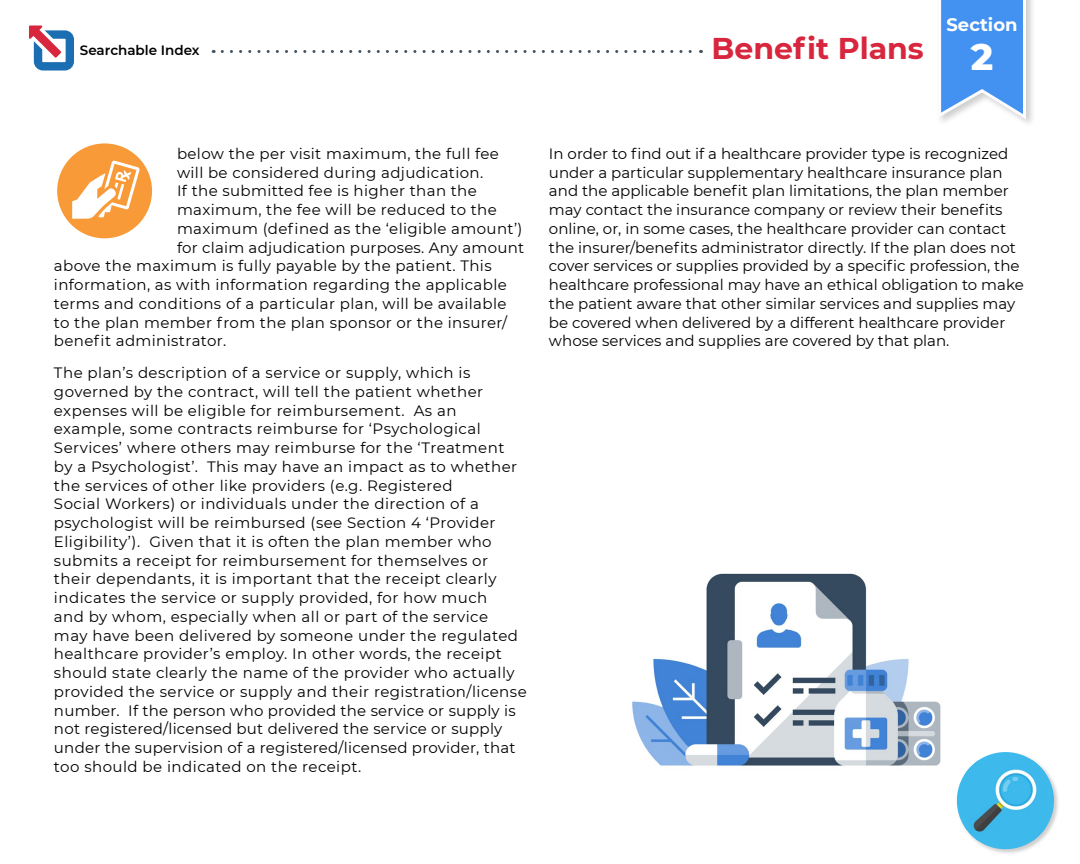
<style>
.page{position:relative;width:1080px;height:864px;background:#fff}
.page>*{position:absolute;margin:0;border:0;box-sizing:border-box;transform-origin:0 0}
.t1{font:800 37.5px "Montserrat";color:#fff}
.t2{font:700 30px "Montserrat";color:#d7263d}
.t3{font:700 18px "Montserrat";color:#fff}
.t4{font:15px/18.8px "Montserrat";letter-spacing:.025em;color:#000}
.t5{font:15px/18.8px "Montserrat";color:#000}
.t6{font:600 13.5px "Montserrat";color:#000}
</style>
<div class="page">
<div style="left:936px;top:0;width:100px;height:129px;background:#000;opacity:.2"></div>
<svg style="left:936px;top:0;width:92px;height:122px"></svg>
<img style="left:632px;top:573px;width:309px;height:193px">
<div style="left:57px;top:143px;width:95px;height:95px;background:#f89a37;border-radius:50%"></div>
<svg style="left:72px;top:160px;width:68px;height:59px"></svg>
<div style="left:956px;top:751px;width:104px;height:104px;background:#000;opacity:.2"></div>
<div style="left:957px;top:752px;width:97px;height:97px;background:#3db9ec;border-radius:50%"></div>
<img style="left:965px;top:760px;width:80px;height:81px">
<svg style="left:222px;top:50px;width:479px;height:3px"></svg>
<svg style="left:29px;top:25px;width:45px;height:46px"></svg>
<p class="t6" style="left:80px;top:41px;width:121px">Searchable Index</p>
<h2 class="t2" style="left:711px;top:27px;width:214px">Benefit Plans</h2>
<p class="t3" style="left:947px;top:12px;width:73px">Section</p>
<h1 class="t1" style="left:971px;top:29px;width:24px">2</h1>
<p class="t4" style="left:177px;top:144px;width:323px">below the per visit maximum, the full fee</p>
<p class="t4" style="left:177px;top:163px;width:308px">will be considered during adjudication.</p>
<p class="t4" style="left:177px;top:181px;width:301px">If the submitted fee is higher than the</p>
<p class="t4" style="left:177px;top:200px;width:321px">maximum, the fee will be reduced to the</p>
<p class="t4" style="left:177px;top:219px;width:347px">maximum (defined as the ‘eligible amount’)</p>
<p class="t4" style="left:177px;top:238px;width:349px">for claim adjudication purposes. Any amount</p>
<p class="t4" style="left:54px;top:256px;width:439px">above the maximum is fully payable by the patient. This</p>
<p class="t4" style="left:54px;top:275px;width:454px">information, as with information regarding the applicable</p>
<p class="t4" style="left:54px;top:294px;width:454px">terms and conditions of a particular plan, will be available</p>
<p class="t4" style="left:54px;top:313px;width:455px">to the plan member from the plan sponsor or the insurer/</p>
<p class="t4" style="left:54px;top:331px;width:174px">benefit administrator.</p>
<p class="t4" style="left:54px;top:363px;width:474px">The plan’s description of a service or supply, which is governed by the contract, will tell the patient whether expenses will be eligible for reimbursement. As an example, some contracts reimburse for ‘Psychological Services’ where others may reimburse for the ‘Treatment<br>by a Psychologist’. This may have an impact as to whether the services of other like providers (e.g. Registered<br>Social Workers) or individuals under the direction of a psychologist will be reimbursed (see Section 4 ‘Provider Eligibility’). Given that it is often the plan member who submits a receipt for reimbursement for themselves or their dependants, it is important that the receipt clearly indicates the service or supply provided, for how much<br>and by whom, especially when all or part of the service<br>may have been delivered by someone under the regulated healthcare provider’s employ. In other words, the receipt should state clearly the name of the provider who actually provided the service or supply and their registration/license number. If the person who provided the service or supply is not registered/licensed but delivered the service or supply under the supervision of a registered/licensed provider, that too should be indicated on the receipt.</p>
<p class="t5" style="left:549px;top:144px;width:476px">In order to find out if a healthcare provider type is recognized under a particular supplementary healthcare insurance plan and the applicable benefit plan limitations, the plan member may contact the insurance company or review their benefits online, or, in some cases, the healthcare provider can contact the insurer/benefits administrator directly. If the plan does not cover services or supplies provided by a specific profession, the healthcare professional may have an ethical obligation to make the patient aware that other similar services and supplies may be covered when delivered by a different healthcare provider whose services and supplies are covered by that plan.</p>
</div>
